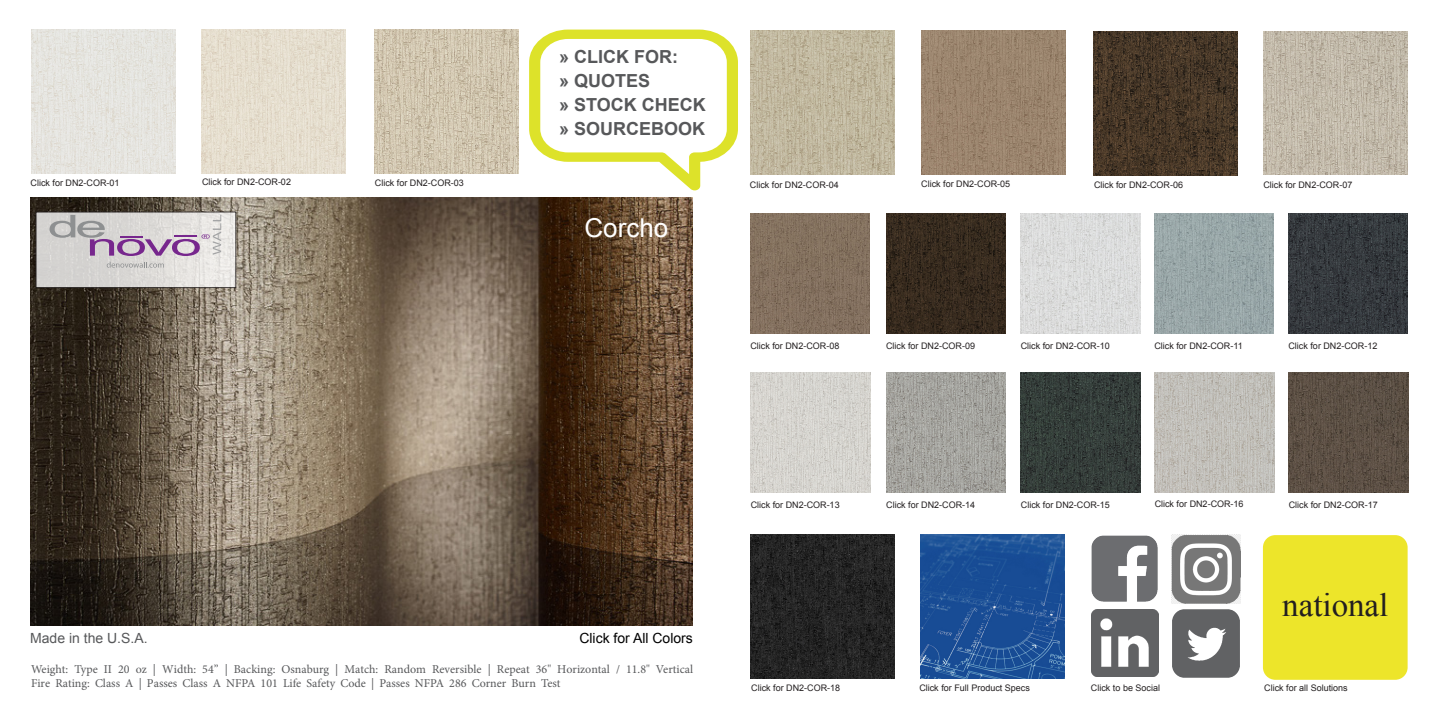
<style>
.page{position:relative;width:1440px;height:720px;background:#fff}
.page>*{position:absolute;margin:0;border:0;box-sizing:border-box;transform-origin:0 0}
.t1{font:33px "Times New Roman";color:#231f20}
.t2{font:26px "Arial";color:#fff}
.t3{font:700 18px "Arial";color:#57585a}
.t4{font:14px "Arial";color:#000}
.t5{font:14px "Arial";color:#57585a}
.t6{font:12px/14.4px "Minion Pro";color:#57585a}
.t7{font:9px "Arial";color:#231f20}
</style>
<div class="page">
<svg style="left:529px;top:30px;width:209px;height:160px"></svg>
<img style="left:31px;top:197px;width:662px;height:428px">
<img style="left:31px;top:29px;width:144px;height:144px">
<img style="left:202px;top:29px;width:144px;height:144px">
<img style="left:374px;top:30px;width:144px;height:144px">
<img style="left:750px;top:31px;width:144px;height:144px">
<img style="left:921px;top:31px;width:144px;height:144px">
<img style="left:1094px;top:31px;width:144px;height:144px">
<img style="left:1264px;top:31px;width:144px;height:144px">
<div style="left:1263px;top:535px;width:145px;height:145px;background:#ede52a;border-radius:12px"></div>
<img style="left:1091px;top:535px;width:67px;height:67px">
<img style="left:1172px;top:535px;width:68px;height:66px">
<img style="left:1091px;top:609px;width:68px;height:68px">
<img style="left:1171px;top:601px;width:70px;height:77px">
<img style="left:750px;top:534px;width:144px;height:144px">
<img style="left:921px;top:534px;width:144px;height:144px">
<img style="left:1288px;top:214px;width:120px;height:119px">
<img style="left:1154px;top:214px;width:120px;height:119px">
<img style="left:1021px;top:214px;width:119px;height:119px">
<img style="left:886px;top:214px;width:119px;height:119px">
<img style="left:750px;top:214px;width:120px;height:119px">
<img style="left:1289px;top:373px;width:119px;height:119px">
<img style="left:1155px;top:373px;width:119px;height:119px">
<img style="left:1021px;top:373px;width:119px;height:119px">
<img style="left:886px;top:373px;width:120px;height:119px">
<img style="left:751px;top:373px;width:119px;height:119px">
<div style="left:36px;top:212px;width:200px;height:76px;background:linear-gradient(to right,#cecdcb,#eceae6)"></div>
<div style="left:36px;top:212px;width:200px;height:76px;border:1px solid #231f20"></div>
<svg style="left:50px;top:215px;width:171px;height:41px;background:#c9bec8"></svg>
<svg style="left:107px;top:262px;width:57px;height:6px"></svg>
<p class="t3" style="left:559px;top:45px;width:120px">» CLICK FOR:</p>
<p class="t3" style="left:559px;top:69px;width:93px">» QUOTES</p>
<p class="t3" style="left:559px;top:93px;width:148px">» STOCK CHECK</p>
<p class="t3" style="left:559px;top:117px;width:148px">» SOURCEBOOK</p>
<p class="t7" style="left:31px;top:177px;width:91px">Click for DN2-COR-01</p>
<p class="t7" style="left:202px;top:176px;width:91px">Click for DN2-COR-02</p>
<p class="t7" style="left:375px;top:177px;width:91px">Click for DN2-COR-03</p>
<p class="t7" style="left:750px;top:178px;width:91px">Click for DN2-COR-04</p>
<p class="t7" style="left:921px;top:178px;width:91px">Click for DN2-COR-05</p>
<p class="t7" style="left:1094px;top:178px;width:91px">Click for DN2-COR-06</p>
<p class="t7" style="left:1263px;top:178px;width:91px">Click for DN2-COR-07</p>
<p class="t2" style="left:585px;top:211px;width:85px">Corcho</p>
<p class="t7" style="left:750px;top:340px;width:91px">Click for DN2-COR-08</p>
<p class="t7" style="left:886px;top:340px;width:91px">Click for DN2-COR-09</p>
<p class="t7" style="left:1021px;top:340px;width:91px">Click for DN2-COR-10</p>
<p class="t7" style="left:1154px;top:340px;width:90px">Click for DN2-COR-11</p>
<p class="t7" style="left:1288px;top:340px;width:91px">Click for DN2-COR-12</p>
<p class="t5" style="left:30px;top:629px;width:119px">Made in the U.S.A.</p>
<p class="t4" style="left:579px;top:629px;width:115px">Click for All Colors</p>
<p class="t6" style="left:31px;top:662px;width:663px">Weight: Type II 20 oz | Width: 54” | Backing: Osnaburg | Match: Random Reversible | Repeat 36" Horizontal / 11.8" Vertical<br>Fire Rating: Class A | Passes Class A NFPA 101 Life Safety Code | Passes NFPA 286 Corner Burn Test</p>
<p class="t7" style="left:751px;top:499px;width:91px">Click for DN2-COR-13</p>
<p class="t7" style="left:886px;top:499px;width:91px">Click for DN2-COR-14</p>
<p class="t7" style="left:1021px;top:499px;width:91px">Click for DN2-COR-15</p>
<p class="t7" style="left:1155px;top:498px;width:91px">Click for DN2-COR-16</p>
<p class="t7" style="left:1289px;top:499px;width:91px">Click for DN2-COR-17</p>
<p class="t1" style="left:1282px;top:583px;width:108px">national</p>
<p class="t7" style="left:751px;top:682px;width:91px">Click for DN2-COR-18</p>
<p class="t7" style="left:919px;top:682px;width:112px">Click for Full Product Specs</p>
<p class="t7" style="left:1091px;top:682px;width:71px">Click to be Social</p>
<p class="t7" style="left:1264px;top:682px;width:85px">Click for all Solutions</p>
</div>
